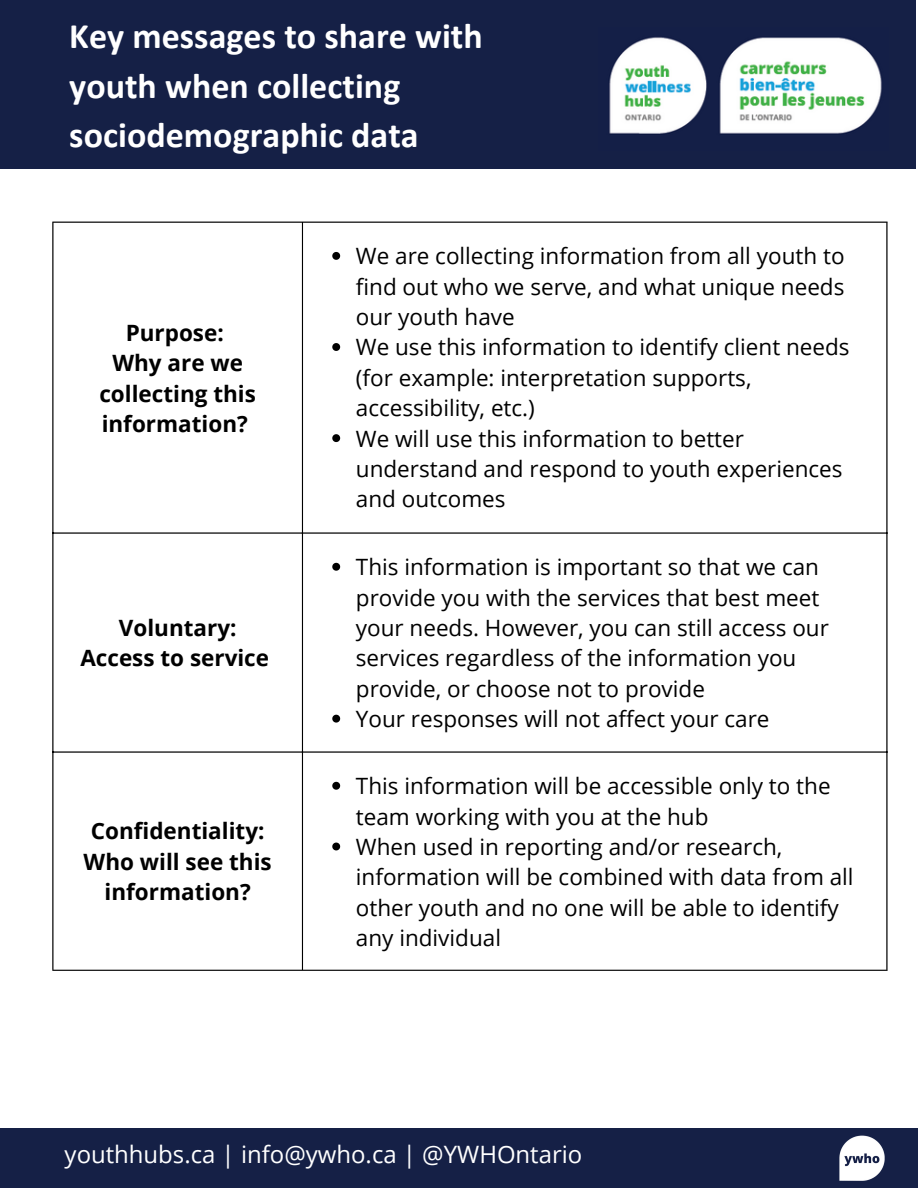
<style>
.page{position:relative;width:918px;height:1188px;background:#fff}
.page>*{position:absolute;margin:0;border:0;box-sizing:border-box;transform-origin:0 0}
.t1{font:700 36px/49.5px "Calibri";color:#fff}
.t2{font:24px "Open Sans";color:#fff}
.t3{font:22.5px/30.3px "Open Sans";color:#000}
.t4{font:700 22.5px/30.3px "Open Sans";color:#000;text-align:center}
</style>
<div class="page">
<div style="left:0;top:0;width:915px;height:168px;background:#152046"></div>
<img style="left:609px;top:37px;width:273px;height:98px">
<svg style="left:332px;top:252px;width:8px;height:8px"></svg>
<svg style="left:332px;top:343px;width:8px;height:8px"></svg>
<svg style="left:332px;top:434px;width:8px;height:8px"></svg>
<svg style="left:332px;top:563px;width:8px;height:8px"></svg>
<svg style="left:332px;top:715px;width:8px;height:8px"></svg>
<svg style="left:332px;top:782px;width:8px;height:8px"></svg>
<svg style="left:332px;top:843px;width:8px;height:7px"></svg>
<hr style="left:52px;top:223px;width:1px;height:747px;background:#000">
<hr style="left:302px;top:223px;width:1px;height:747px;background:#000">
<hr style="left:886px;top:223px;width:2px;height:747px;background:#000">
<hr style="left:52px;top:222px;width:836px;height:1px;background:#000">
<hr style="left:52px;top:532px;width:836px;height:2px;background:#000">
<hr style="left:52px;top:751px;width:836px;height:2px;background:#000">
<hr style="left:52px;top:970px;width:836px;height:1px;background:#000">
<div style="left:0;top:1128px;width:918px;height:60px;background:#152046"></div>
<img style="left:839px;top:1135px;width:46px;height:46px">
<p class="t1" style="left:69px;top:15px;width:415px">Key messages to share with youth when collecting sociodemographic data</p>
<h1 class="t4" style="left:126px;top:317px;width:100px">Purpose:</h1>
<p class="t4" style="left:99px;top:347px;width:158px">Why are we collecting this information?</p>
<p class="t4" style="left:119px;top:612px;width:119px">Voluntary:</p>
<p class="t4" style="left:80px;top:642px;width:190px">Access to service</p>
<p class="t4" style="left:84px;top:815px;width:190px">Confidentiality:<br>Who will see this information?</p>
<p class="t3" style="left:356px;top:240px;width:490px;text-align:justify">We are collecting information from all youth to find out who we serve, and what unique needs our youth have</p>
<p class="t3" style="left:356px;top:332px;width:495px">We use this information to identify client needs (for example: interpretation supports, accessibility, etc.)</p>
<p class="t3" style="left:356px;top:423px;width:488px">We will use this information to better understand and respond to youth experiences and outcomes</p>
<p class="t3" style="left:356px;top:551px;width:475px">This information is important so that we can provide you with the services that best meet your needs. However, you can still access our services regardless of the information you provide, or choose not to provide</p>
<p class="t3" style="left:356px;top:703px;width:415px">Your responses will not affect your care</p>
<p class="t3" style="left:356px;top:770px;width:476px">This information will be accessible only to the team working with you at the hub</p>
<p class="t3" style="left:356px;top:831px;width:499px">When used in reporting and/or research, information will be combined with data from all other youth and no one will be able to identify any individual</p>
<p class="t2" style="left:65px;top:1137px;width:519px">youthhubs.ca | info@ywho.ca | @YWHOntario</p>
</div>
